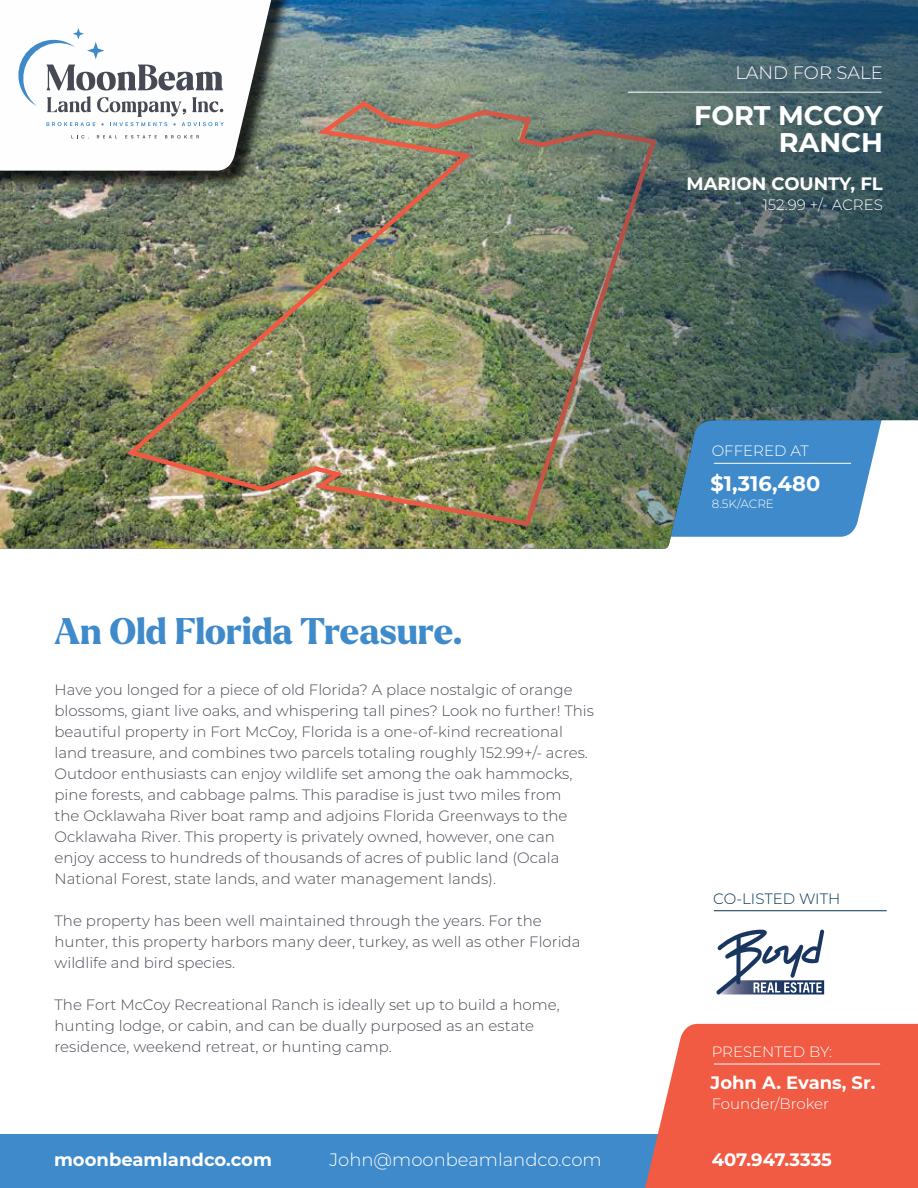
<style>
.page{position:relative;width:918px;height:1188px;background:#fff}
.page>*{position:absolute;margin:0;border:0;box-sizing:border-box;transform-origin:0 0}
.t1{font:800 36px "Larken";letter-spacing:-.005em;color:#3e8aca}
.t2{font:700 27px/27px "Montserrat";color:#fff;text-align:right}
.t3{font:700 21px "Montserrat";color:#fff}
.t4{font:700 18px "Montserrat";color:#fff}
.t5{font:300 18px "Montserrat";color:#fff}
.t6{font:300 15px/21px "Montserrat";color:#474a54}
.t7{font:300 15px "Montserrat";color:#fff}
.t8{font:300 15px "Montserrat";color:#063252}
.t9{font:300 12px "Montserrat";color:#fff}
</style>
<div class="page">
<img style="left:0;top:0;width:918px;height:549px">
<svg style="left:71px;top:135px;width:18px;height:4px"></svg>
<svg style="left:97px;top:135px;width:20px;height:3px"></svg>
<svg style="left:125px;top:135px;width:32px;height:3px"></svg>
<svg style="left:165px;top:135px;width:34px;height:3px"></svg>
<svg style="left:15px;top:28px;width:209px;height:98px"></svg>
<div style="left:0;top:1134px;width:918px;height:54px;background:#3e8aca"></div>
<svg style="left:645px;top:1024px;width:273px;height:164px;background:#f06650"></svg>
<hr style="left:714px;top:463px;width:137px;height:1px;background:#fff">
<hr style="left:628px;top:92px;width:254px;height:1px;background:#fff">
<hr style="left:714px;top:1064px;width:166px;height:1px;background:#fff">
<hr style="left:714px;top:910px;width:173px;height:1px;background:#063252">
<svg style="left:716px;top:930px;width:108px;height:65px"></svg>
<p class="t5" style="left:735px;top:61px;width:149px">LAND FOR SALE</p>
<h2 class="t2" style="left:694px;top:100px;width:190px">FORT MCCOY<br>RANCH</h2>
<p class="t4" style="left:686px;top:170px;width:198px">MARION COUNTY, FL</p>
<p class="t7" style="left:763px;top:194px;width:122px">152.99 +/- ACRES</p>
<h1 class="t1" style="left:55px;top:608px;width:410px">An Old Florida Treasure.</h1>
<p class="t6" style="left:55px;top:679px;width:541px">Have you longed for a piece of old Florida? A place nostalgic of orange blossoms, giant live oaks, and whispering tall pines? Look no further! This beautiful property in Fort McCoy, Florida is a one-of-kind recreational land treasure, and combines two parcels totaling roughly 152.99+/- acres.<br>Outdoor enthusiasts can enjoy wildlife set among the oak hammocks, pine forests, and cabbage palms. This paradise is just two miles from<br>the Ocklawaha River boat ramp and adjoins Florida Greenways to the Ocklawaha River. This property is privately owned, however, one can enjoy access to hundreds of thousands of acres of public land (Ocala National Forest, state lands, and water management lands).</p>
<p class="t6" style="left:55px;top:910px;width:527px">The property has been well maintained through the years. For the hunter, this property harbors many deer, turkey, as well as other Florida wildlife and bird species.</p>
<p class="t6" style="left:55px;top:994px;width:507px">The Fort McCoy Recreational Ranch is ideally set up to build a home, hunting lodge, or cabin, and can be dually purposed as an estate residence, weekend retreat, or hunting camp.</p>
<p class="t4" style="left:54px;top:1147px;width:219px">moonbeamlandco.com</p>
<p class="t5" style="left:329px;top:1148px;width:274px">John@moonbeamlandco.com</p>
<p class="t7" style="left:712px;top:441px;width:99px">OFFERED AT</p>
<h3 class="t3" style="left:711px;top:468px;width:111px">$1,316,480</h3>
<p class="t9" style="left:712px;top:496px;width:64px">8.5K/ACRE</p>
<p class="t8" style="left:713px;top:888px;width:129px">CO-LISTED WITH</p>
<p class="t7" style="left:712px;top:1041px;width:122px">PRESENTED BY:</p>
<p class="t4" style="left:711px;top:1069px;width:166px">John A. Evans, Sr.</p>
<p class="t7" style="left:712px;top:1093px;width:119px">Founder/Broker</p>
<p class="t4" style="left:712px;top:1147px;width:122px">407.947.3335</p>
</div>
